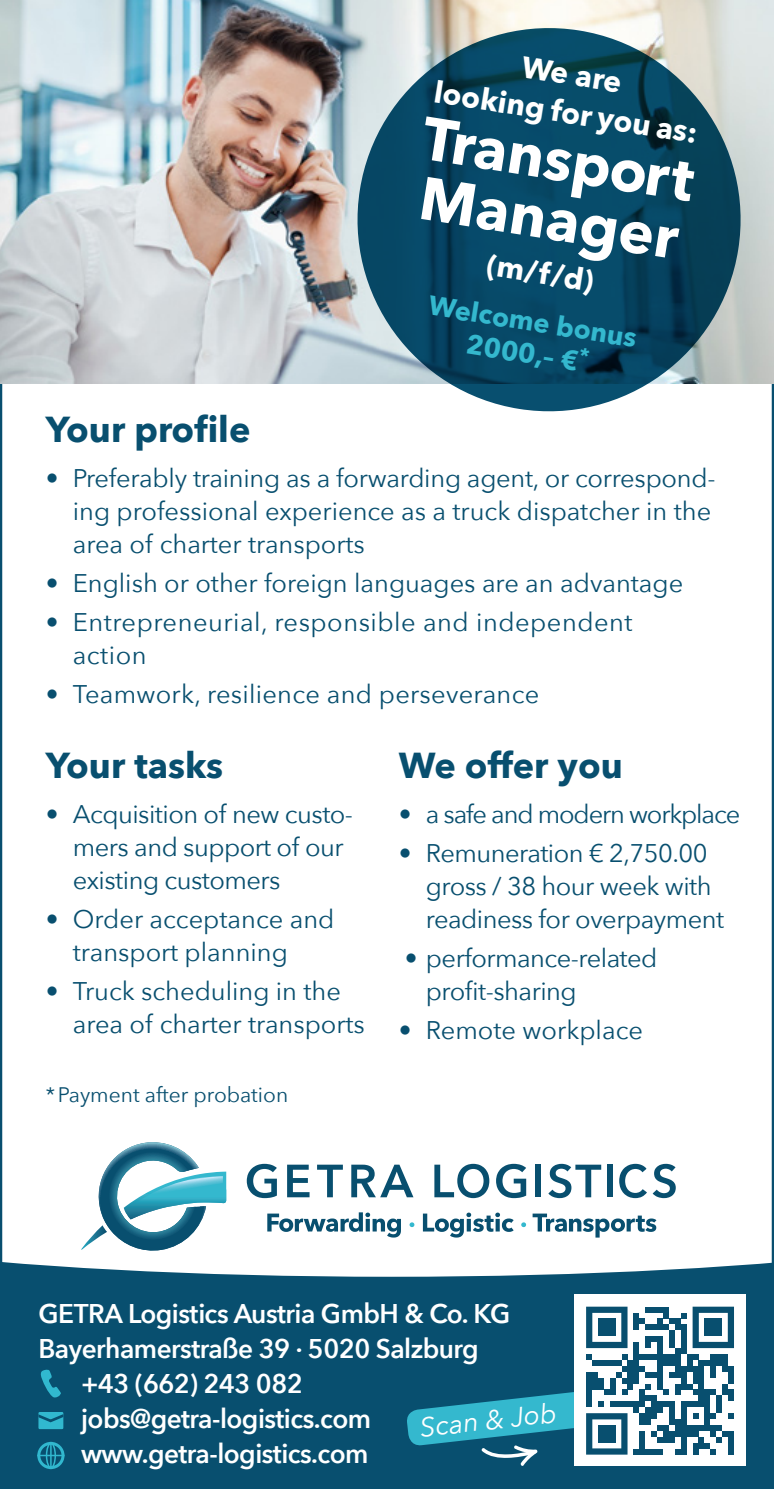
<style>
.page{position:relative;width:774px;height:1489px;background:#fff}
.page>*{position:absolute;margin:0;border:0;box-sizing:border-box;transform-origin:0 0}
.t1{font:700 60px/59.4px "Avenir Next";color:#fff}
.t2{font:700 36px "Avenir Next";color:#084f6f}
.t3{font:700 30px/38.4px "Avenir Next";color:#fff;text-align:center}
.t4{font:600 27px "Avenir Next";letter-spacing:-.02em;color:#fff}
.t5{font:700 27px/32.4px "Avenir Next";color:#34b8ce;text-align:center}
.t6{font:italic 27px "Avenir Next";color:#fff}
.t7{font:25.5px/33px "Avenir Next";color:#084f6f}
.t8{font:25.5px/33px "Avenir Next";letter-spacing:-.02em;color:#084f6f}
.t9{font:25.5px/33px "Avenir Next";letter-spacing:.02em;color:#084f6f}
.t10{font:25.5px "Avenir Next";letter-spacing:-.045em;color:#084f6f}
.t11{font:21px "Avenir Next";color:#084f6f}
</style>
<div class="page">
<svg style="left:0;top:1250px;width:774px;height:238px;background:#2a6782"></svg>
<img style="left:0;top:0;width:774px;height:383px">
<div style="left:37px;top:1441px;width:28px;height:27px;border:3px solid #31b8cf;border-radius:50%"></div>
<div style="left:46px;top:1442px;width:10px;height:26px;border:2px solid #31b8cf;border-radius:50%"></div>
<svg style="left:37px;top:1454px;width:28px;height:1px"></svg>
<hr style="left:50px;top:1441px;width:2px;height:27px;background:#31b8cf">
<div style="left:38px;top:1411px;width:25px;height:17px;background:#31b8cf"></div>
<svg style="left:38px;top:1411px;width:25px;height:12px"></svg>
<svg style="left:38px;top:1368px;width:23px;height:29px"></svg>
<div style="left:574px;top:1294px;width:172px;height:171px;background:#fff"></div>
<svg style="left:406px;top:1306px;width:368px;height:160px"></svg>
<div style="left:598px;top:1318px;width:18px;height:18px;background:#084f6f"></div>
<div style="left:704px;top:1318px;width:18px;height:18px;background:#084f6f"></div>
<div style="left:598px;top:1424px;width:18px;height:18px;background:#084f6f"></div>
<svg style="left:343px;top:14px;width:412px;height:398px;background:#447286"></svg>
<svg style="left:247px;top:1163px;width:30px;height:34px"></svg>
<svg style="left:287px;top:1164px;width:22px;height:33px"></svg>
<svg style="left:317px;top:1164px;width:26px;height:33px"></svg>
<svg style="left:351px;top:1164px;width:62px;height:33px"></svg>
<svg style="left:434px;top:1163px;width:55px;height:34px"></svg>
<svg style="left:496px;top:1163px;width:30px;height:34px"></svg>
<div style="left:535px;top:1164px;width:6px;height:33px;background:#084f6f"></div>
<svg style="left:548px;top:1163px;width:53px;height:34px"></svg>
<div style="left:607px;top:1164px;width:6px;height:33px;background:#084f6f"></div>
<svg style="left:619px;top:1163px;width:28px;height:34px"></svg>
<svg style="left:653px;top:1163px;width:23px;height:34px"></svg>
<svg style="left:81px;top:1142px;width:145px;height:110px"></svg>
<svg style="left:521px;top:1222px;width:5px;height:4px"></svg>
<svg style="left:409px;top:1222px;width:5px;height:4px"></svg>
<svg style="left:267px;top:1212px;width:134px;height:25px"></svg>
<svg style="left:423px;top:1212px;width:91px;height:25px"></svg>
<svg style="left:532px;top:1213px;width:124px;height:24px"></svg>
<p class="t3" style="left:443px;top:34px;width:268px;rotate:9deg">We are<br>looking for you as:</p>
<h1 class="t1" style="left:428px;top:107px;width:276px;rotate:9deg">Transport<br>Manager</h1>
<p class="t3" style="left:490px;top:245px;width:110px;rotate:9deg">(m/f/d)</p>
<p class="t5" style="left:431px;top:289px;width:212px;rotate:9deg">Welcome bonus<br>2000,– €<sup>*</sup></p>
<h2 class="t2" style="left:46px;top:398px;width:206px">Your profile</h2>
<p class="t7" style="left:73px;top:460px;width:644px;text-indent:-27px">• Preferably training as a forwarding agent, or correspond&shy;ing professional experience as a truck dispatcher in the area of charter transports</p>
<p class="t7" style="left:46px;top:565px;width:639px">• English or other foreign languages are an advantage</p>
<p class="t9" style="left:73px;top:604px;width:561px;text-indent:-27px">• Entrepreneurial, responsible and independent action</p>
<p class="t7" style="left:46px;top:676px;width:495px">• Teamwork, resilience and perseverance</p>
<h2 class="t2" style="left:46px;top:734px;width:179px">Your tasks</h2>
<p class="t8" style="left:73px;top:796px;width:282px;text-indent:-27px">• Acquisition of new custo&shy;mers and support of our existing customers</p>
<p class="t7" style="left:73px;top:901px;width:263px;text-indent:-27px">• Order acceptance and transport planning</p>
<p class="t7" style="left:73px;top:973px;width:293px;text-indent:-27px">• Truck scheduling in the area of charter transports</p>
<p class="t11" style="left:46px;top:1077px;width:244px">* Payment after probation</p>
<h2 class="t2" style="left:399px;top:734px;width:225px">We offer you</h2>
<p class="t10" style="left:399px;top:792px;width:343px">• a safe and modern workplace</p>
<p class="t8" style="left:426px;top:835px;width:300px;text-indent:-27px">• Remuneration € 2,750.00 gross / 38 hour week with readiness for overpayment</p>
<p class="t8" style="left:426px;top:940px;width:233px;text-indent:-21px">• performance-related profit-sharing</p>
<p class="t7" style="left:399px;top:1012px;width:246px">• Remote workplace</p>
<p class="t4" style="left:39px;top:1290px;width:473px">GETRA Logistics Austria GmbH &amp; Co. KG</p>
<p class="t4" style="left:39px;top:1325px;width:442px">Bayerhamerstraße 39 ∙ 5020 Salzburg</p>
<p class="t4" style="left:81px;top:1360px;width:223px">+43 (662) 243 082</p>
<p class="t4" style="left:81px;top:1395px;width:292px">jobs@getra-logistics.com</p>
<p class="t4" style="left:81px;top:1429px;width:289px">www.getra-logistics.com</p>
<p class="t6" style="left:418px;top:1404px;width:139px;rotate:-6deg">Scan &amp; Job</p>
</div>
